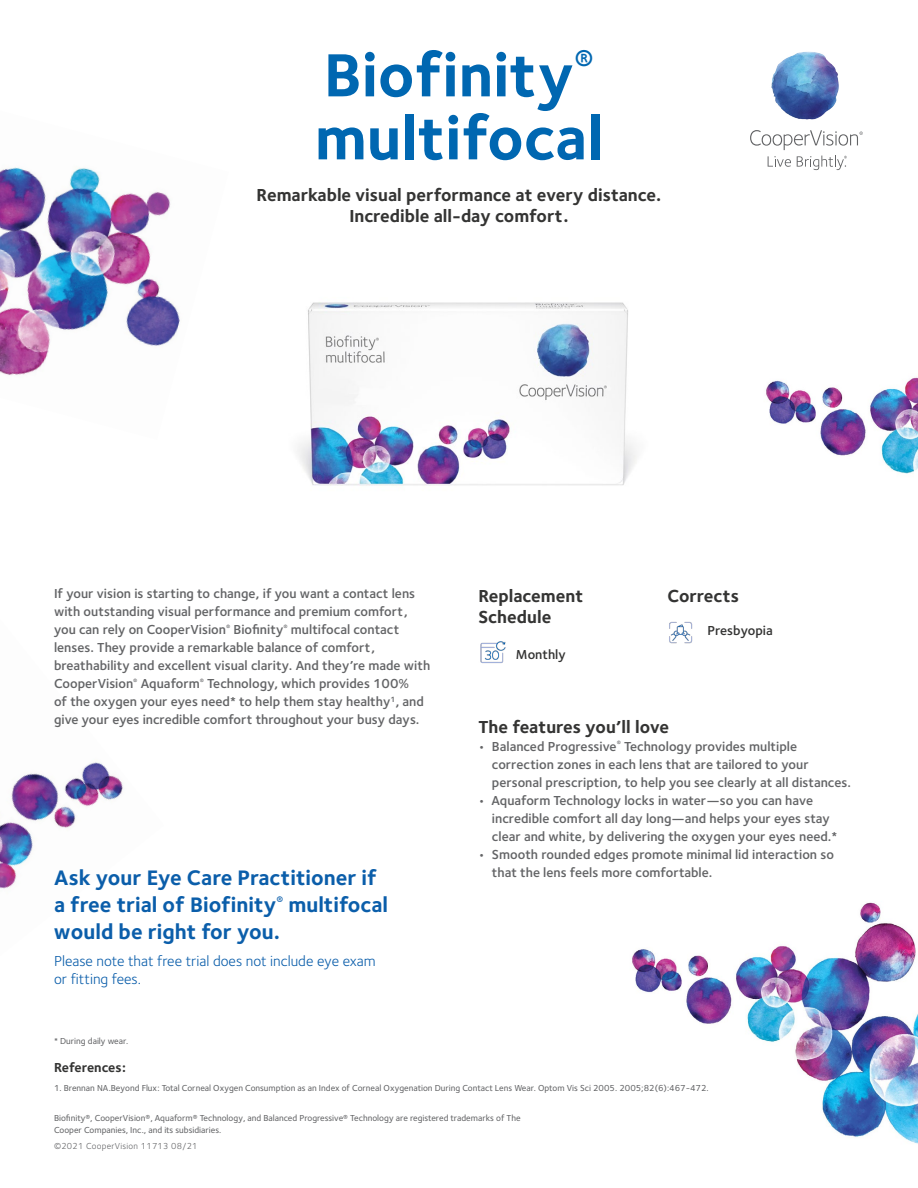
<style>
.page{position:relative;width:918px;height:1188px;background:#fff}
.page>*{position:absolute;margin:0;border:0;box-sizing:border-box;transform-origin:0 0}
.t1{font:700 63px/63px "Foundry Sterling";color:#0067b1}
.t2{font:700 21.75px/27px "Foundry Sterling";color:#0b5eaa}
.t3{font:700 18px/21px "Foundry Sterling";color:#343433;text-align:center}
.t4{font:15px/18px "Foundry Sterling";color:#0b5eaa}
.t5{font:600 13.5px/18px "Foundry Sterling";color:#636466}
.t6{font:600 13.5px "Foundry Sterling";color:#343433}
.t7{font:700 13.5px "Foundry Sterling";color:#343433}
.t8{font:500 9px/12px "Foundry Sterling";color:#636466}
.t9{font:9px "Foundry Sterling";letter-spacing:.03em;color:#636466}
</style>
<div class="page">
<img style="left:632px;top:902px;width:286px;height:242px">
<img style="left:771px;top:51px;width:68px;height:69px">
<svg style="left:768px;top:156px;width:23px;height:11px"></svg>
<svg style="left:750px;top:130px;width:113px;height:20px"></svg>
<svg style="left:797px;top:156px;width:50px;height:14px"></svg>
<img style="left:0;top:167px;width:180px;height:208px">
<img style="left:297px;top:302px;width:340px;height:184px">
<img style="left:766px;top:377px;width:152px;height:97px">
<img style="left:0;top:762px;width:123px;height:127px">
<img style="left:480px;top:641px;width:26px;height:23px">
<img style="left:669px;top:621px;width:24px;height:23px">
<h1 class="t1" style="left:315px;top:47px;width:290px">Biofinity<sup>® </sup>multifocal</h1>
<p class="t3" style="left:257px;top:185px;width:406px">Remarkable visual performance at every distance.<br>Incredible all-day comfort.</p>
<p class="t5" style="left:54px;top:585px;width:378px">If your vision is starting to change, if you want a contact lens with outstanding visual performance and premium comfort, you can rely on CooperVision<sup>®</sup> Biofnity<sup>®</sup> multifocal contact lenses. They provide a remarkable balance of comfort, breathability and excellent visual clarity. And they’re made with CooperVision<sup>®</sup> Aquaform<sup>®</sup> Technology, which provides 100%<br>of the oxygen your eyes need* to help them stay healthy<sup>1</sup>, and give your eyes incredible comfort throughout your busy days.</p>
<h3 class="t2" style="left:54px;top:865px;width:336px">Ask your Eye Care Practitioner if a free trial of Biofinity<sup>®</sup> multifocal would be right for you.</h3>
<p class="t4" style="left:54px;top:952px;width:323px">Please note that free trial does not include eye exam or fitting fees.</p>
<p class="t8" style="left:54px;top:1035px;width:76px">* During daily wear.</p>
<h5 class="t7" style="left:54px;top:1059px;width:74px">References:</h5>
<p class="t3" style="left:478px;top:587px;width:106px;text-align:left">Replacement<br>Schedule</p>
<p class="t6" style="left:516px;top:646px;width:51px">Monthly</p>
<p class="t3" style="left:667px;top:587px;width:73px">Corrects</p>
<p class="t6" style="left:707px;top:622px;width:67px">Presbyopia</p>
<p class="t3" style="left:478px;top:717px;width:192px">The features you’ll love</p>
<p class="t5" style="left:492px;top:738px;width:361px;text-indent:-14px">• Balanced Progressive<sup>®</sup> Technology provides multiple correction zones in each lens that are tailored to your personal prescription, to help you see clearly at all distances.</p>
<p class="t5" style="left:492px;top:792px;width:347px;text-indent:-14px">• Aquaform Technology locks in water—so you can have incredible comfort all day long—and helps your eyes stay clear and white, by delivering the oxygen your eyes need.*</p>
<p class="t5" style="left:492px;top:846px;width:344px;text-indent:-14px">• Smooth rounded edges promote minimal lid interaction so that the lens feels more comfortable.</p>
<p class="t8" style="left:54px;top:1082px;width:656px">1. Brennan NA.Beyond Flux: Total Corneal Oxygen Consumption as an Index of Corneal Oxygenation During Contact Lens Wear. Optom Vis Sci 2005. 2005;82(6):467-472.</p>
<p class="t8" style="left:54px;top:1113px;width:468px">Biofnity®, CooperVision®, Aquaform® Technology, and Balanced Progressive® Technology are registered trademarks of The<br>Cooper Companies, Inc., and its subsidiaries.</p>
<p class="t9" style="left:54px;top:1140px;width:145px">©2021 CooperVision 11713 08/21</p>
</div>
